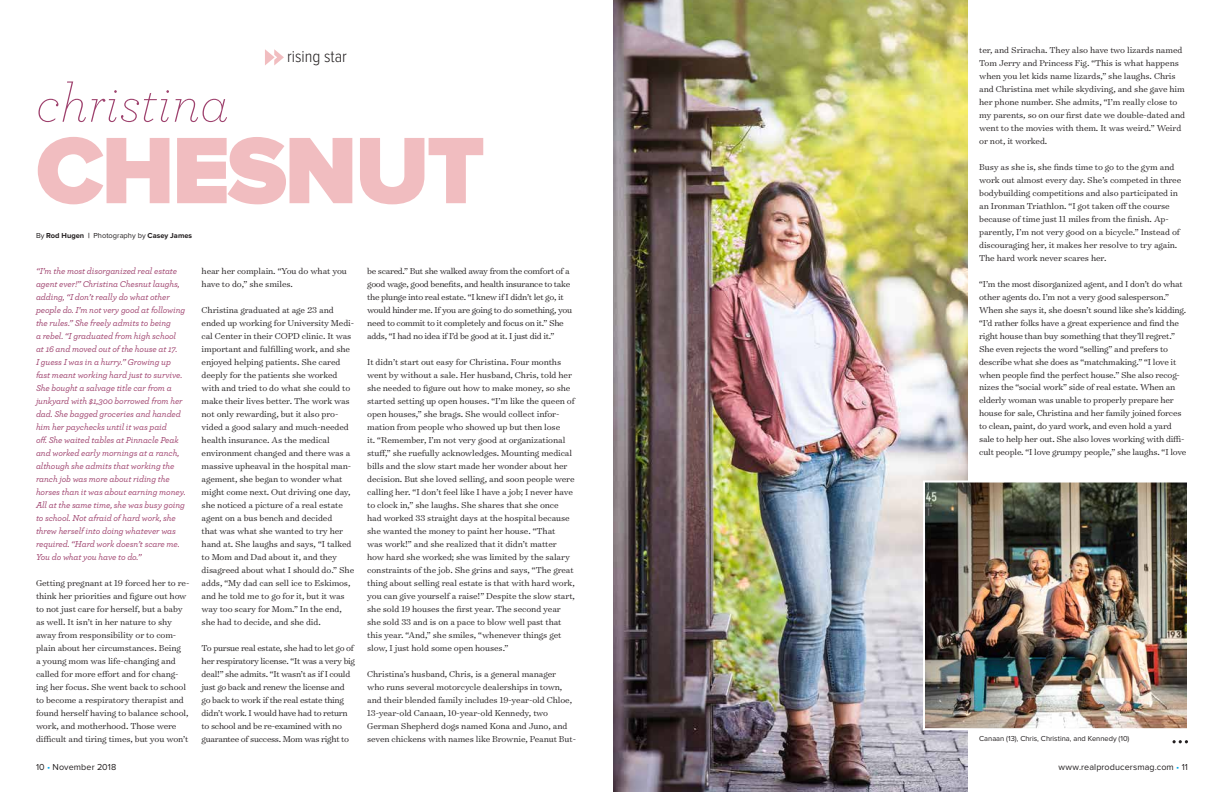
<style>
.page{position:relative;width:1224px;height:792px;background:#fff}
.page>*{position:absolute;margin:0;border:0;box-sizing:border-box;transform-origin:0 0}
.t1{font:900 97.9px "Proxima Nova";letter-spacing:-.03em;color:#f1bdc0}
.t2{font:italic 200 55px "Archer Pro";color:#9e416d}
.t3{font:300 17px "Proxima Nova Cond";color:#231f20}
.t4{font:300 9.8px/13px "Surveyor Text";letter-spacing:-.01em;color:#231f20}
.t5{font:300 9.8px/13px "Surveyor Text";letter-spacing:-.03em;color:#231f20}
.t6{font:italic 500 9px/13px "Archer Pro";letter-spacing:-.01em;color:#9e416d}
.t7{font:9px "Proxima Nova";letter-spacing:.01em;color:#231f20}
.t8{font:7.5px "Proxima Nova";color:#231f20}
.t9{font:700 7.5px "Proxima Nova";color:#231f20}
.s1{font-weight:400}
.s2{color:#00a4e7}
</style>
<div class="page">
<svg style="left:265px;top:49px;width:19px;height:16px"></svg>
<img style="left:613px;top:0;width:354px;height:792px">
<img style="left:926px;top:484px;width:260px;height:243px">
<div style="left:923px;top:481px;width:266px;height:249px;border:2px solid #fff"></div>
<svg style="left:1173px;top:740px;width:15px;height:3px"></svg>
<h2 class="t2" style="left:36px;top:68px;width:195px">christina</h2>
<h3 class="t3" style="left:287px;top:49px;width:61px">rising star</h3>
<h1 class="t1" style="left:36px;top:126px;width:451px">CHESNUT</h1>
<p class="t9" style="left:36px;top:232px;width:158px"><span class="s1">By</span> Rod Hugen | <span class="s1">Photography by</span> Casey James</p>
<p class="t6" style="left:36px;top:264px;width:151px">“I’m the most disorganized real estate agent ever!” Christina Chesnut laughs, adding, “I don’t really do what other people do. I’m not very good at following the rules.” She freely admits to being<br>a rebel. “I graduated from high school at 16 and moved out of the house at 17.<br>I guess I was in a hurry.” Growing up fast meant working hard just to survive.<br>She bought a salvage title car from a junkyard with $1,300 borrowed from her dad. She bagged groceries and handed him her paychecks until it was paid<br>off. She waited tables at Pinnacle Peak and worked early mornings at a ranch, although she admits that working the ranch job was more about riding the horses than it was about earning money.<br>All at the same time, she was busy going to school. Not afraid of hard work, she threw herself into doing whatever was required. “Hard work doesn’t scare me.<br>You do what you have to do.”</p>
<p class="t4" style="left:36px;top:576px;width:155px">Getting pregnant at 19 forced her to re&shy;think her priorities and figure out how to not just care for herself, but a baby as well. It isn’t in her nature to shy away from responsibility or to com&shy;plain about her circumstances. Being<br>a young mom was life-changing and called for more effort and for chang&shy;ing her focus. She went back to school to become a respiratory therapist and found herself having to balance school, work, and motherhood. Those were difficult and tiring times, but you won’t</p>
<p class="t4" style="left:202px;top:264px;width:147px">hear her complain. “You do what you have to do,” she smiles.</p>
<p class="t4" style="left:202px;top:303px;width:154px">Christina graduated at age 23 and ended up working for University Medi&shy;cal Center in their COPD clinic. It was important and fulfilling work, and she enjoyed helping patients. She cared deeply for the patients she worked with and tried to do what she could to make their lives better. The work was not only rewarding, but it also pro&shy;vided a good salary and much-needed health insurance. As the medical environment changed and there was a massive upheaval in the hospital man&shy;agement, she began to wonder what might come next. Out driving one day, she noticed a picture of a real estate agent on a bus bench and decided<br>that was what she wanted to try her hand at. She laughs and says, “I talked to Mom and Dad about it, and they disagreed about what I should do.” She adds, “My dad can sell ice to Eskimos, and he told me to go for it, but it was way too scary for Mom.” In the end, she had to decide, and she did.</p>
<p class="t5" style="left:202px;top:641px;width:155px">To pursue real estate, she had to let go of her respiratory license. “It was a very big deal!” she admits. “It wasn’t as if I could just go back and renew the license and go back to work if the real estate thing didn’t work. I would have had to return to school and be re-examined with no guarantee of success. Mom was right to</p>
<p class="t5" style="left:367px;top:264px;width:206px">be scared.” But she walked away from the comfort of a good wage, good benefits, and health insurance to take the plunge into real estate. “I knew if I didn’t let go, it would hinder me. If you are going to do something, you need to commit to it completely and focus on it.” She adds, “I had no idea if I’d be good at it. I just did it.”</p>
<p class="t4" style="left:367px;top:355px;width:209px">It didn’t start out easy for Christina. Four months went by without a sale. Her husband, Chris, told her she needed to figure out how to make money, so she started setting up open houses. “I’m like the queen of open houses,” she brags. She would collect infor&shy;mation from people who showed up but then lose<br>it. “Remember, I’m not very good at organizational stuff,” she ruefully acknowledges. Mounting medical bills and the slow start made her wonder about her decision. But she loved selling, and soon people were calling her. “I don’t feel like I have a job; I never have to clock in,” she laughs. She shares that she once had worked 33 straight days at the hospital because she wanted the money to paint her house. “That<br>was work!” and she realized that it didn’t matter how hard she worked; she was limited by the salary constraints of the job. She grins and says, “The great thing about selling real estate is that with hard work, you can give yourself a raise!” Despite the slow start, she sold 19 houses the first year. The second year she sold 33 and is on a pace to blow well past that this year. “And,” she smiles, “whenever things get slow, I just hold some open houses.”</p>
<p class="t4" style="left:367px;top:667px;width:210px">Christina’s husband, Chris, is a general manager<br>who runs several motorcycle dealerships in town, and their blended family includes 19-year-old Chloe, 13-year-old Canaan, 10-year-old Kennedy, two German Shepherd dogs named Kona and Juno, and seven chickens with names like Brownie, Peanut But-</p>
<p class="t4" style="left:979px;top:43px;width:208px">ter, and Sriracha. They also have two lizards named Tom Jerry and Princess Fig. “This is what happens when you let kids name lizards,” she laughs. Chris and Christina met while skydiving, and she gave him her phone number. She admits, “I’m really close to my parents, so on our first date we double-dated and went to the movies with them. It was weird.” Weird or not, it worked.</p>
<p class="t4" style="left:979px;top:160px;width:204px">Busy as she is, she finds time to go to the gym and work out almost every day. She’s competed in three bodybuilding competitions and also participated in an Ironman Triathlon. “I got taken off the course because of time just 11 miles from the finish. Ap&shy;parently, I’m not very good on a bicycle.” Instead of discouraging her, it makes her resolve to try again.<br>The hard work never scares her.</p>
<p class="t4" style="left:979px;top:277px;width:209px">“I’m the most disorganized agent, and I don’t do what other agents do. I’m not a very good salesperson.” When she says it, she doesn’t sound like she’s kidding. “I’d rather folks have a great experience and find the right house than buy something that they’ll regret.” She even rejects the word “selling” and prefers to describe what she does as “matchmaking.” “I love it when people find the perfect house.” She also recog&shy;nizes the “social work” side of real estate. When an elderly woman was unable to properly prepare her house for sale, Christina and her family joined forces to clean, paint, do yard work, and even hold a yard sale to help her out. She also loves working with diffi&shy;cult people. “I love grumpy people,” she laughs. “I love</p>
<p class="t8" style="left:979px;top:734px;width:152px">Canaan (13), Chris, Christina, and Kennedy (10)</p>
<p class="t7" style="left:36px;top:762px;width:82px">10 <span class="s2">•</span> November 2018</p>
<p class="t7" style="left:1059px;top:762px;width:131px">www.realproducersmag.com <span class="s2">•</span> 11</p>
</div>
